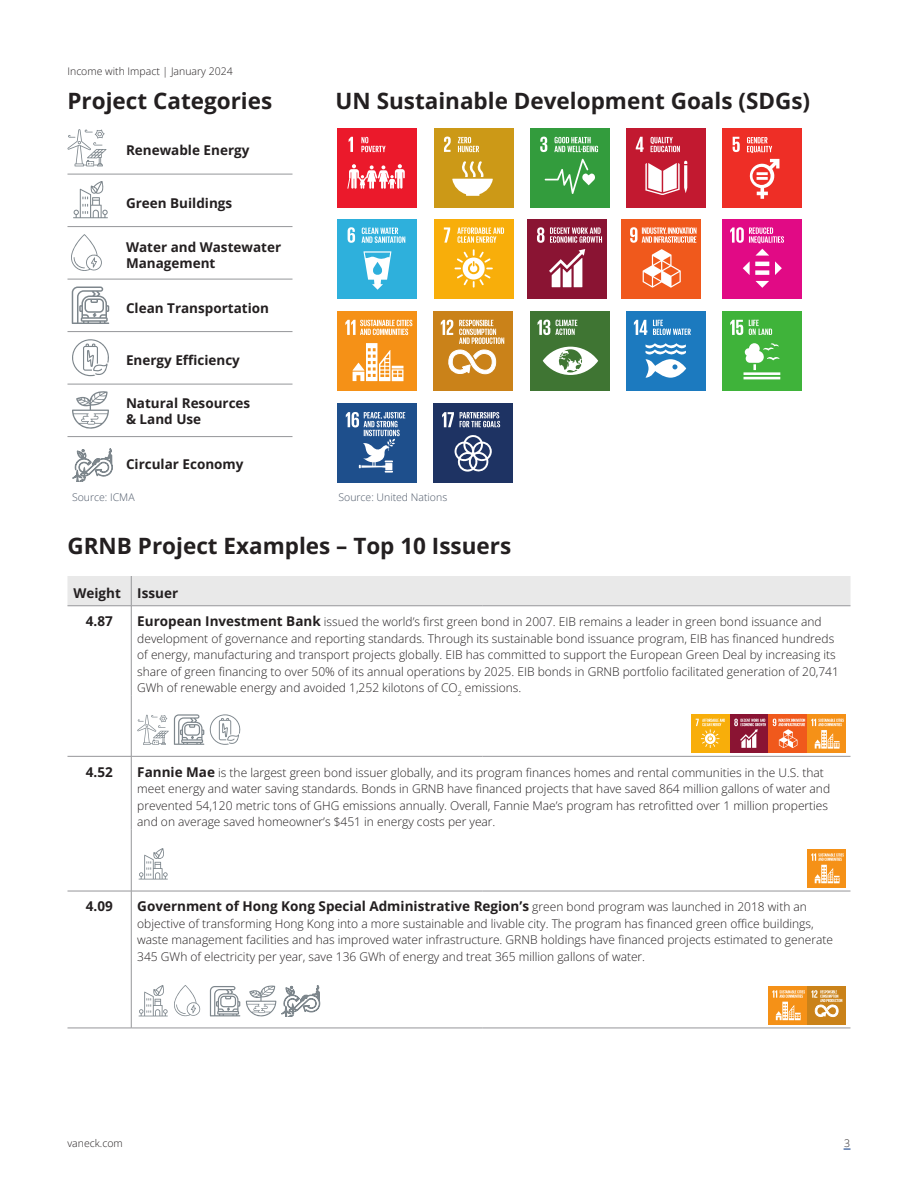
<style>
.page{position:relative;width:918px;height:1188px;background:#fff}
.page>*{position:absolute;margin:0;border:0;box-sizing:border-box;transform-origin:0 0}
.Header_2{font:700 22.5px "Open Sans";color:#231f20}
.Fund-MutualFund{font:700 13.5px/16.2px "Open Sans";color:#231f20}
.Body_Copy{font:700 13.5px "Open Sans";color:#231f20}
.Header_3{font:700 13.5px "Open Sans";color:#231f20}
.Body_Copy-2{font:300 12px/16.5px "Open Sans";color:#231f20}
.t1{font:300 10.5px "Open Sans";color:#231f20}
.Disclosure{font:300 10.5px "Open Sans";color:#4b5666}
.s1{font-weight:700;font-size:13.5px}
.s2{font-weight:300;font-size:12px}
</style>
<div class="page">
<div style="left:68px;top:576px;width:782px;height:30px;background:#e9e9e9"></div>
<hr style="left:131px;top:576px;width:1px;height:30px;background:#959699">
<hr style="left:68px;top:606px;width:63px;height:1px;background:#959699">
<hr style="left:131px;top:606px;width:351px;height:1px;background:#959699">
<hr style="left:131px;top:606px;width:1px;height:89px;background:#959699">
<hr style="left:482px;top:606px;width:368px;height:1px;background:#959699">
<hr style="left:131px;top:695px;width:1px;height:61px;background:#959699">
<hr style="left:68px;top:756px;width:63px;height:1px;background:#959699">
<hr style="left:131px;top:756px;width:351px;height:1px;background:#959699">
<hr style="left:131px;top:757px;width:1px;height:72px;background:#959699">
<hr style="left:482px;top:756px;width:368px;height:1px;background:#959699">
<hr style="left:131px;top:829px;width:1px;height:62px;background:#959699">
<hr style="left:68px;top:891px;width:63px;height:1px;background:#959699">
<hr style="left:131px;top:891px;width:351px;height:1px;background:#959699">
<hr style="left:131px;top:891px;width:1px;height:73px;background:#959699">
<hr style="left:482px;top:891px;width:368px;height:1px;background:#959699">
<hr style="left:131px;top:964px;width:1px;height:64px;background:#959699">
<hr style="left:68px;top:1028px;width:63px;height:1px;background:#959699">
<hr style="left:131px;top:1028px;width:351px;height:1px;background:#959699">
<hr style="left:482px;top:1028px;width:368px;height:1px;background:#959699">
<svg style="left:137px;top:714px;width:104px;height:31px"></svg>
<div style="left:691px;top:714px;width:39px;height:39px;background:#f8ae0a"></div>
<svg style="left:696px;top:719px;width:29px;height:29px"></svg>
<div style="left:730px;top:714px;width:38px;height:39px;background:#8a1433"></div>
<svg style="left:734px;top:719px;width:32px;height:29px"></svg>
<div style="left:768px;top:714px;width:39px;height:39px;background:#f0591c"></div>
<svg style="left:772px;top:718px;width:33px;height:7px"></svg>
<div style="left:807px;top:714px;width:39px;height:39px;background:#f59117"></div>
<svg style="left:812px;top:718px;width:32px;height:1px"></svg>
<svg style="left:773px;top:719px;width:71px;height:30px"></svg>
<svg style="left:139px;top:848px;width:29px;height:32px"></svg>
<div style="left:807px;top:849px;width:39px;height:39px;background:#f59117"></div>
<svg style="left:811px;top:853px;width:33px;height:31px"></svg>
<svg style="left:139px;top:985px;width:29px;height:31px"></svg>
<svg style="left:174px;top:985px;width:26px;height:31px"></svg>
<svg style="left:210px;top:986px;width:30px;height:30px"></svg>
<svg style="left:246px;top:986px;width:30px;height:30px"></svg>
<svg style="left:282px;top:985px;width:38px;height:31px"></svg>
<div style="left:768px;top:986px;width:39px;height:39px;background:#f59117"></div>
<svg style="left:772px;top:990px;width:33px;height:31px"></svg>
<div style="left:807px;top:986px;width:39px;height:39px;background:#ca8219"></div>
<svg style="left:811px;top:990px;width:31px;height:27px"></svg>
<div style="left:338px;top:128px;width:79px;height:80px;background:#eb192b"></div>
<svg style="left:347px;top:137px;width:58px;height:52px"></svg>
<div style="left:722px;top:219px;width:80px;height:79px;background:#e10a85"></div>
<svg style="left:730px;top:227px;width:54px;height:61px"></svg>
<div style="left:434px;top:128px;width:79px;height:80px;background:#cc9917"></div>
<svg style="left:444px;top:137px;width:49px;height:59px"></svg>
<div style="left:338px;top:311px;width:79px;height:80px;background:#f59117"></div>
<svg style="left:345px;top:320px;width:67px;height:62px"></svg>
<div style="left:530px;top:128px;width:80px;height:80px;background:#339c3d"></div>
<svg style="left:540px;top:137px;width:58px;height:57px"></svg>
<div style="left:433px;top:311px;width:79px;height:80px;background:#ca8219"></div>
<svg style="left:448px;top:350px;width:48px;height:25px"></svg>
<svg style="left:441px;top:320px;width:63px;height:24px"></svg>
<div style="left:626px;top:128px;width:80px;height:80px;background:#c21930"></div>
<svg style="left:636px;top:137px;width:51px;height:58px"></svg>
<div style="left:530px;top:311px;width:80px;height:80px;background:#3f7533"></div>
<svg style="left:538px;top:320px;width:60px;height:55px"></svg>
<div style="left:434px;top:219px;width:79px;height:79px;background:#f8ae0a"></div>
<svg style="left:444px;top:227px;width:60px;height:61px"></svg>
<div style="left:338px;top:403px;width:79px;height:80px;background:#1e4f8c"></div>
<svg style="left:346px;top:412px;width:60px;height:61px"></svg>
<div style="left:722px;top:128px;width:80px;height:80px;background:#ee2e26"></div>
<svg style="left:733px;top:137px;width:46px;height:62px"></svg>
<div style="left:626px;top:311px;width:80px;height:80px;background:#1c7abf"></div>
<svg style="left:634px;top:320px;width:57px;height:58px"></svg>
<div style="left:527px;top:219px;width:80px;height:79px;background:#8a1433"></div>
<svg style="left:537px;top:227px;width:65px;height:60px"></svg>
<div style="left:433px;top:403px;width:79px;height:80px;background:#1e3363"></div>
<svg style="left:442px;top:412px;width:58px;height:60px"></svg>
<div style="left:338px;top:219px;width:79px;height:79px;background:#2eb0dc"></div>
<svg style="left:348px;top:227px;width:57px;height:63px"></svg>
<div style="left:722px;top:311px;width:80px;height:80px;background:#3fb33a"></div>
<svg style="left:730px;top:320px;width:50px;height:59px"></svg>
<div style="left:621px;top:219px;width:80px;height:79px;background:#f0591c"></div>
<svg style="left:630px;top:227px;width:67px;height:61px"></svg>
<hr style="left:68px;top:174px;width:52px;height:1px;background:#959699">
<hr style="left:120px;top:174px;width:172px;height:1px;background:#959699">
<hr style="left:68px;top:226px;width:52px;height:1px;background:#959699">
<hr style="left:120px;top:226px;width:172px;height:1px;background:#959699">
<hr style="left:68px;top:279px;width:52px;height:1px;background:#959699">
<hr style="left:120px;top:279px;width:172px;height:1px;background:#959699">
<hr style="left:68px;top:331px;width:52px;height:1px;background:#959699">
<hr style="left:120px;top:331px;width:172px;height:1px;background:#959699">
<hr style="left:68px;top:384px;width:52px;height:1px;background:#959699">
<hr style="left:120px;top:384px;width:172px;height:1px;background:#959699">
<hr style="left:68px;top:436px;width:52px;height:1px;background:#959699">
<hr style="left:120px;top:436px;width:172px;height:1px;background:#959699">
<svg style="left:68px;top:129px;width:38px;height:37px"></svg>
<svg style="left:73px;top:182px;width:35px;height:36px"></svg>
<svg style="left:71px;top:234px;width:31px;height:37px"></svg>
<svg style="left:72px;top:287px;width:37px;height:37px"></svg>
<svg style="left:72px;top:339px;width:37px;height:37px"></svg>
<svg style="left:72px;top:392px;width:37px;height:37px"></svg>
<svg style="left:73px;top:448px;width:40px;height:34px"></svg>
<p class="t1" style="left:68px;top:64px;width:167px">Income with Impact | January 2024</p>
<p class="Header_2" style="left:68px;top:86px;width:206px">Project Categories</p>
<p class="Header_2" style="left:336px;top:86px;width:476px">UN Sustainable Development Goals (SDGs)</p>
<p class="Fund-MutualFund" style="left:126px;top:142px;width:125px">Renewable Energy</p>
<p class="Fund-MutualFund" style="left:126px;top:194px;width:108px">Green Buildings</p>
<p class="Fund-MutualFund" style="left:126px;top:239px;width:157px">Water and Wastewater<br>Management</p>
<p class="Fund-MutualFund" style="left:126px;top:299px;width:145px">Clean Transportation</p>
<p class="Fund-MutualFund" style="left:126px;top:352px;width:116px">Energy Efficiency</p>
<p class="Fund-MutualFund" style="left:126px;top:395px;width:126px">Natural Resources &amp; Land Use</p>
<p class="Fund-MutualFund" style="left:126px;top:455px;width:119px">Circular Economy</p>
<p class="Disclosure" style="left:72px;top:490px;width:64px">Source: ICMA</p>
<p class="Disclosure" style="left:338px;top:490px;width:110px">Source: United Nations</p>
<p class="Header_2" style="left:68px;top:530px;width:445px">GRNB Project Examples – Top 10 Issuers</p>
<p class="Header_3" style="left:74px;top:584px;width:49px">Weight</p>
<p class="Header_3" style="left:137px;top:584px;width:42px">Issuer</p>
<p class="Body_Copy" style="left:86px;top:612px;width:29px">4.87</p>
<p class="Body_Copy-2" style="left:137px;top:613px;width:703px"><span class="s1">European Investment Bank</span> issued the world’s first green bond in 2007. EIB remains a leader in green bond issuance and development of governance and reporting standards. Through its sustainable bond issuance program, EIB has financed hundreds of energy, manufacturing and transport projects globally. EIB has committed to support the European Green Deal by increasing its share of green financing to over 50% of its annual operations by 2025. EIB bonds in GRNB portfolio facilitated generation of 20,741<br>GWh of renewable energy and avoided 1,252 kilotons of CO<sub>2</sub> emissions.</p>
<p class="Body_Copy" style="left:86px;top:763px;width:29px">4.52</p>
<p class="Body_Copy-2" style="left:137px;top:764px;width:694px"><span class="s1">Fannie Mae</span> is the largest green bond issuer globally, and its program finances homes and rental communities in the U.S. that meet energy and water saving standards. Bonds in GRNB have financed projects that have saved 864 million gallons of water and prevented 54,120 metric tons of GHG emissions annually. Overall, Fannie Mae’s program has retrofitted over 1 million properties and on average saved homeowner’s $451 in energy costs per year.</p>
<p class="Body_Copy" style="left:86px;top:897px;width:29px">4.09</p>
<p class="Body_Copy" style="left:137px;top:897px;width:671px">Government of Hong Kong Special Administrative Region’s <span class="s2">green bond program was launched in 2018 with an</span></p>
<p class="Body_Copy-2" style="left:137px;top:915px;width:697px">objective of transforming Hong Kong into a more sustainable and livable city. The program has financed green office buildings, waste management facilities and has improved water infrastructure. GRNB holdings have financed projects estimated to generate<br>345 GWh of electricity per year, save 136 GWh of energy and treat 365 million gallons of water.</p>
<p class="t1" style="left:68px;top:1136px;width:57px">vaneck.com</p>
<p class="t1" style="left:844px;top:1136px;width:7px">3</p>
</div>
